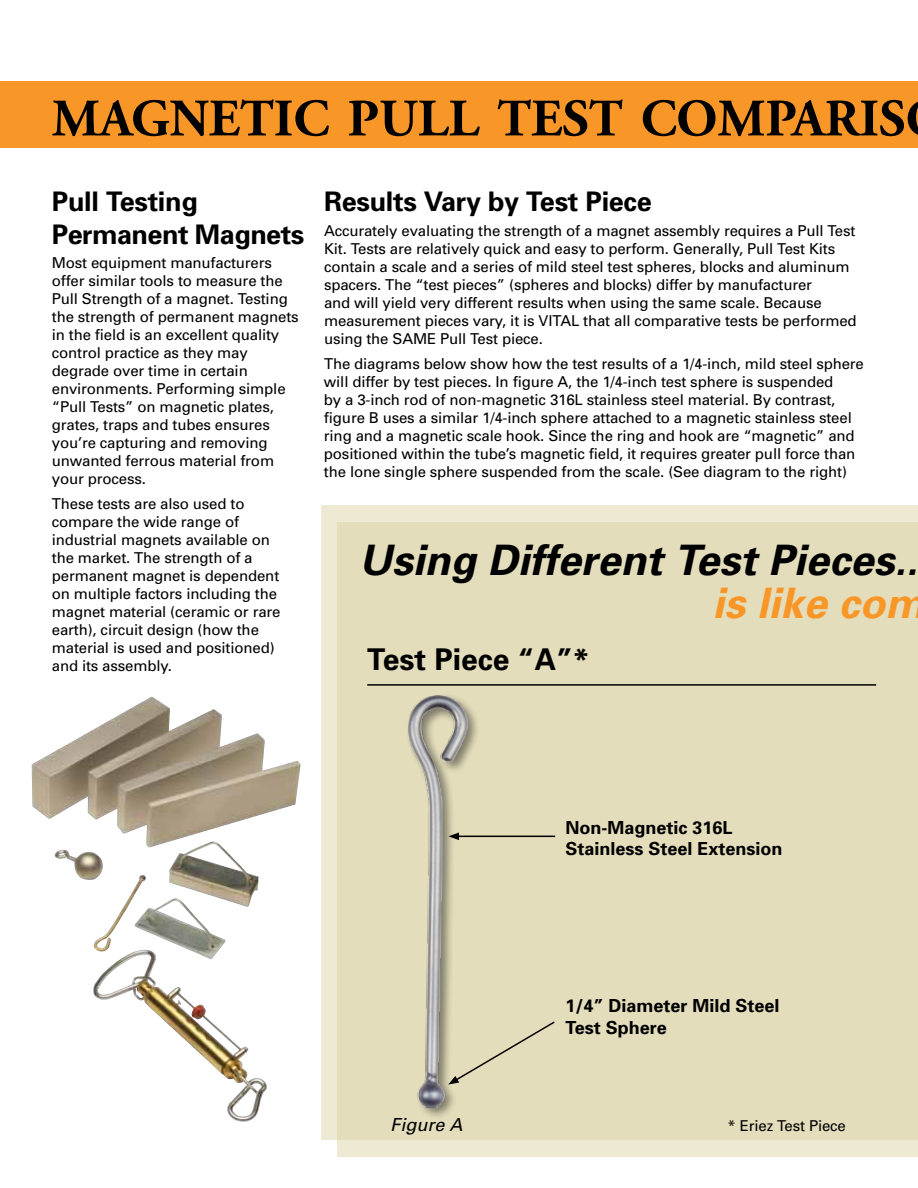
<style>
.page{position:relative;width:918px;height:1188px;background:#fff}
.page>*{position:absolute;margin:0;border:0;box-sizing:border-box;transform-origin:0 0}
.t1{font:700 52.5px "Adobe Garamond Pro";color:#000}
.t2{font:italic 700 42px "Univers";color:#000}
.t3{font:italic 700 42px "Univers";color:#f89728}
.t4{font:700 30px "Univers";color:#000}
.t5{font:700 27px/32.4px "Univers";letter-spacing:-.01em;color:#000}
.t6{font:700 18px/21.6px "Univers";color:#000}
.t7{font:italic 18px "Univers";color:#000}
.t8{font:15px/18px "Univers";letter-spacing:-.01em;color:#000}
</style>
<div class="page">
<div style="left:0;top:81px;width:918px;height:66px;background:#f89728"></div>
<div style="left:321px;top:506px;width:597px;height:634px;background:#ede9d3"></div>
<div style="left:338px;top:522px;width:580px;height:635px;background:#e3ddbb"></div>
<div style="left:406px;top:692px;width:75px;height:427px;background:#000;opacity:.45"></div>
<img style="left:409px;top:695px;width:59px;height:412px">
<hr style="left:367px;top:684px;width:509px;height:2px;background:#000">
<hr style="left:457px;top:836px;width:98px;height:1px;background:#000">
<svg style="left:448px;top:832px;width:11px;height:8px"></svg>
<svg style="left:448px;top:1020px;width:107px;height:65px"></svg>
<img style="left:32px;top:697px;width:269px;height:253px">
<img style="left:93px;top:950px;width:174px;height:172px">
<h1 class="t1" style="left:52px;top:88px;width:855px">MAGNETIC PULL TEST COMPARIS</h1>
<h3 class="t5" style="left:52px;top:184px;width:254px">Pull Testing<br>Permanent Magnets</h3>
<p class="t8" style="left:52px;top:254px;width:248px">Most equipment manufacturers offer similar tools to measure the<br>Pull Strength of a magnet. Testing the strength of permanent magnets in the field is an excellent quality control practice as they may degrade over time in certain environments. Performing simple “Pull Tests” on magnetic plates, grates, traps and tubes ensures you’re capturing and removing unwanted ferrous material from your process.</p>
<p class="t8" style="left:52px;top:494px;width:230px">These tests are also used to compare the wide range of industrial magnets available on the market. The strength of a permanent magnet is dependent on multiple factors including the magnet material (ceramic or rare earth), circuit design (how the material is used and positioned) and its assembly.</p>
<h3 class="t5" style="left:324px;top:184px;width:329px">Results Vary by Test Piece</h3>
<p class="t8" style="left:324px;top:221px;width:534px">Accurately evaluating the strength of a magnet assembly requires a Pull Test Kit. Tests are relatively quick and easy to perform. Generally, Pull Test Kits contain a scale and a series of mild steel test spheres, blocks and aluminum spacers. The “test pieces” (spheres and blocks) differ by manufacturer<br>and will yield very different results when using the same scale. Because measurement pieces vary, it is VITAL that all comparative tests be performed using the SAME Pull Test piece.</p>
<p class="t8" style="left:324px;top:354px;width:541px">The diagrams below show how the test results of a 1/4-inch, mild steel sphere will differ by test pieces. In figure A, the 1/4-inch test sphere is suspended<br>by a 3-inch rod of non-magnetic 316L stainless steel material. By contrast, figure B uses a similar 1/4-inch sphere attached to a magnetic stainless steel ring and a magnetic scale hook. Since the ring and hook are “magnetic” and positioned within the tube’s magnetic field, it requires greater pull force than the lone single sphere suspended from the scale. (See diagram to the right)</p>
<h2 class="t2" style="left:359px;top:533px;width:560px">Using Different Test Pieces..</h2>
<h3 class="t4" style="left:367px;top:640px;width:224px">Test Piece “A”*</h3>
<h2 class="t3" style="left:712px;top:576px;width:214px">is like com</h2>
<p class="t6" style="left:566px;top:816px;width:219px">Non-Magnetic 316L<br>Stainless Steel Extension</p>
<p class="t6" style="left:566px;top:994px;width:216px">1/4” Diameter Mild Steel<br>Test Sphere</p>
<p class="t7" style="left:391px;top:1113px;width:74px">Figure A</p>
<p class="t8" style="left:728px;top:1117px;width:120px">* Eriez Test Piece</p>
</div>
